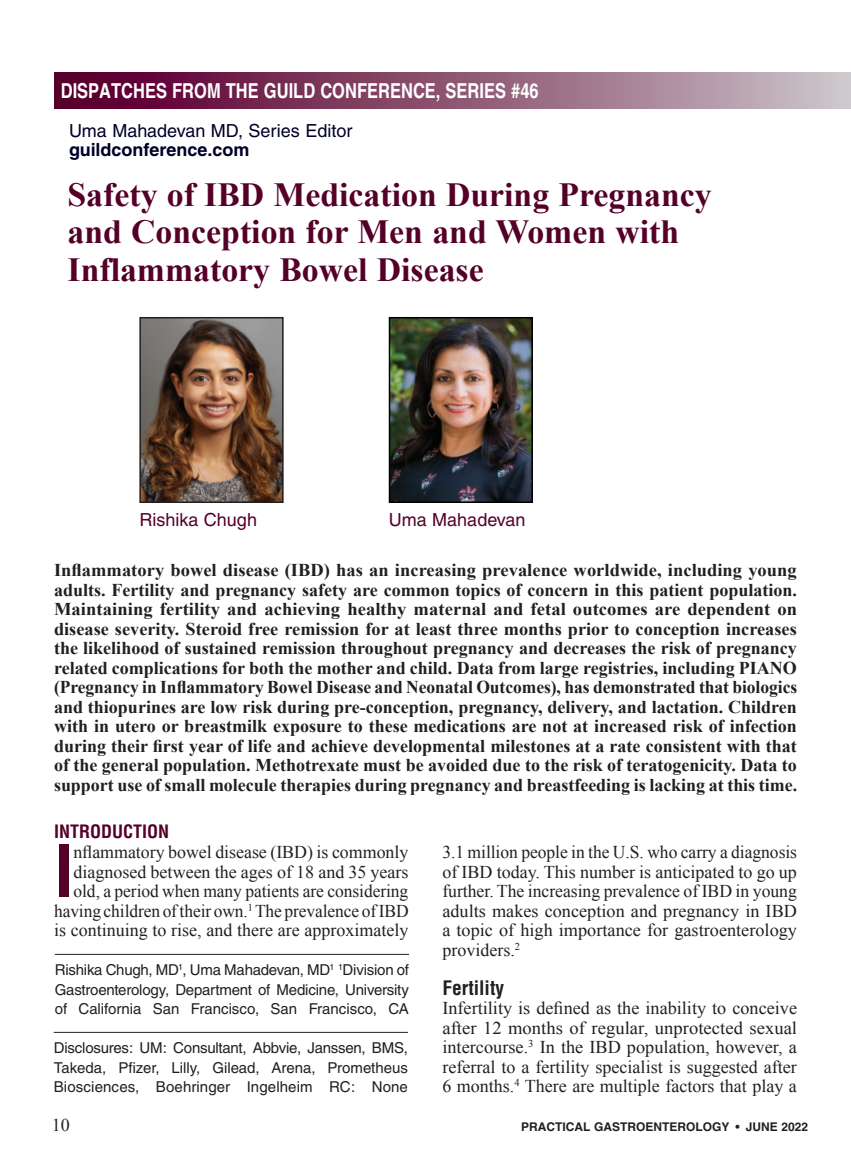
<style>
.page{position:relative;width:851px;height:1161px;background:#fff}
.page>*{position:absolute;margin:0;border:0;box-sizing:border-box;transform-origin:0 0}
.A_Body_Copy-Drop_cap{font:700 condensed 70.05px "Helvetica";color:#540028}
.t1{font:700 33.75px/37.5px "Times New Roman";color:#540028}
.t2{font:700 20.7px "Helvetica";color:#fff;scale:.8 1}
.A_Subhead_first_line{font:700 condensed 19.5px "Helvetica";color:#231f20}
.t3{font:700 18px/19.5px "Times New Roman";color:#231f20;text-align:justify}
.A_Body_Copy-Drop_cap-2{font:18px/19.5px "Times New Roman";color:#231f20;text-align:right}
.A_Body_Copy-1st_P{font:18px/19.5px "Times New Roman";color:#231f20;text-align:justify}
.t4{font:18px "Helvetica";color:#000029}
.t5{font:18px "Helvetica";color:#540028}
.t6{font:700 18px "Helvetica";letter-spacing:-.005em;color:#000029}
._1_Head{font:700 condensed 18px "Helvetica";color:#540028}
.t7{font:15px/19.5px "Helvetica";color:#231f20;text-align:justify}
.t8{font:700 12px "Helvetica";color:#231f20}
</style>
<div class="page">
<div style="left:54px;top:73px;width:796px;height:35px;background:linear-gradient(to right,#540024,#cac2c6)"></div>
<img style="left:142px;top:320px;width:138px;height:180px">
<div style="left:139px;top:317px;width:144px;height:186px;border:2px solid #231f20"></div>
<hr style="left:55px;top:954px;width:354px;height:1px;background:#231f20">
<hr style="left:54px;top:1032px;width:354px;height:1px;background:#231f20">
<img style="left:392px;top:320px;width:138px;height:180px">
<div style="left:389px;top:317px;width:144px;height:186px;border:2px solid #000001"></div>
<p class="t2" style="left:61px;top:78px;width:599px">DISPATCHES FROM THE GUILD CONFERENCE, SERIES #46</p>
<p class="t4" style="left:69px;top:120px;width:285px">Uma Mahadevan MD, Series Editor</p>
<p class="t6" style="left:69px;top:139px;width:182px">guildconference.com</p>
<h2 class="t1" style="left:68px;top:175px;width:645px">Safety of IBD Medication During Pregnancy and Conception for Men and Women with<br>Inflammatory Bowel Disease</h2>
<p class="t5" style="left:139px;top:510px;width:119px">Rishika Chugh</p>
<p class="t5" style="left:389px;top:510px;width:138px">Uma Mahadevan</p>
<p class="t3" style="left:54px;top:560px;width:744px">Inflammatory bowel disease (IBD) has an increasing prevalence worldwide, including young adults. Fertility and pregnancy safety are common topics of concern in this patient population.<br>Maintaining fertility and achieving healthy maternal and fetal outcomes are dependent on disease severity. Steroid free remission for at least three months prior to conception increases the likelihood of sustained remission throughout pregnancy and decreases the risk of pregnancy related complications for both the mother and child. Data from large registries, including PIANO (Pregnancy in Inflammatory Bowel Disease and Neonatal Outcomes), has demonstrated that biologics and thiopurines are low risk during pre-conception, pregnancy, delivery, and lactation. Children with in utero or breastmilk exposure to these medications are not at increased risk of infection during their first year of life and achieve developmental milestones at a rate consistent with that of the general population. Methotrexate must be avoided due to the risk of teratogenicity. Data to support use of small molecule therapies during pregnancy and breastfeeding is lacking at this time.</p>
<p class="_1_Head" style="left:54px;top:820px;width:117px">INTRODUCTION</p>
<p class="A_Body_Copy-Drop_cap" style="left:54px;top:828px;width:21px">I</p>
<p class="A_Body_Copy-Drop_cap-2" style="left:54px;top:842px;width:356px">nflammatory bowel disease (IBD) is commonly diagnosed between the ages of 18 and 35 years old, a period when many patients are considering having children of their own.<sup>1</sup> The prevalence of IBD is continuing to rise, and there are approximately</p>
<p class="A_Body_Copy-Drop_cap-2" style="left:442px;top:842px;width:356px;text-align:justify">3.1 million people in the U.S. who carry a diagnosis of IBD today. This number is anticipated to go up further. The increasing prevalence of IBD in young adults makes conception and pregnancy in IBD a topic of high importance for gastroenterology providers.<sup>2</sup></p>
<p class="A_Subhead_first_line" style="left:442px;top:975px;width:63px">Fertility</p>
<p class="A_Body_Copy-1st_P" style="left:442px;top:998px;width:356px">Infertility is defined as the inability to conceive after 12 months of regular, unprotected sexual intercourse.<sup>3</sup> In the IBD population, however, a referral to a fertility specialist is suggested after 6 months.<sup>4</sup> There are multiple factors that play a</p>
<p class="t7" style="left:55px;top:960px;width:355px">Rishika Chugh, MD<sup>1</sup>, Uma Mahadevan, MD<sup>1</sup> <sup>1</sup>Division of Gastroenterology, Department of Medicine, University of California San Francisco, San Francisco, CA</p>
<p class="t7" style="left:54px;top:1038px;width:355px">Disclosures: UM: Consultant, Abbvie, Janssen, BMS, Takeda, Pfizer, Lilly, Gilead, Arena, Prometheus Biosciences, Boehringer Ingelheim RC: None</p>
<p class="A_Body_Copy-Drop_cap-2" style="left:52px;top:1115px;width:19px">10</p>
<p class="t8" style="left:521px;top:1119px;width:288px">PRACTICAL GASTROENTEROLOGY • JUNE 2022</p>
</div>
